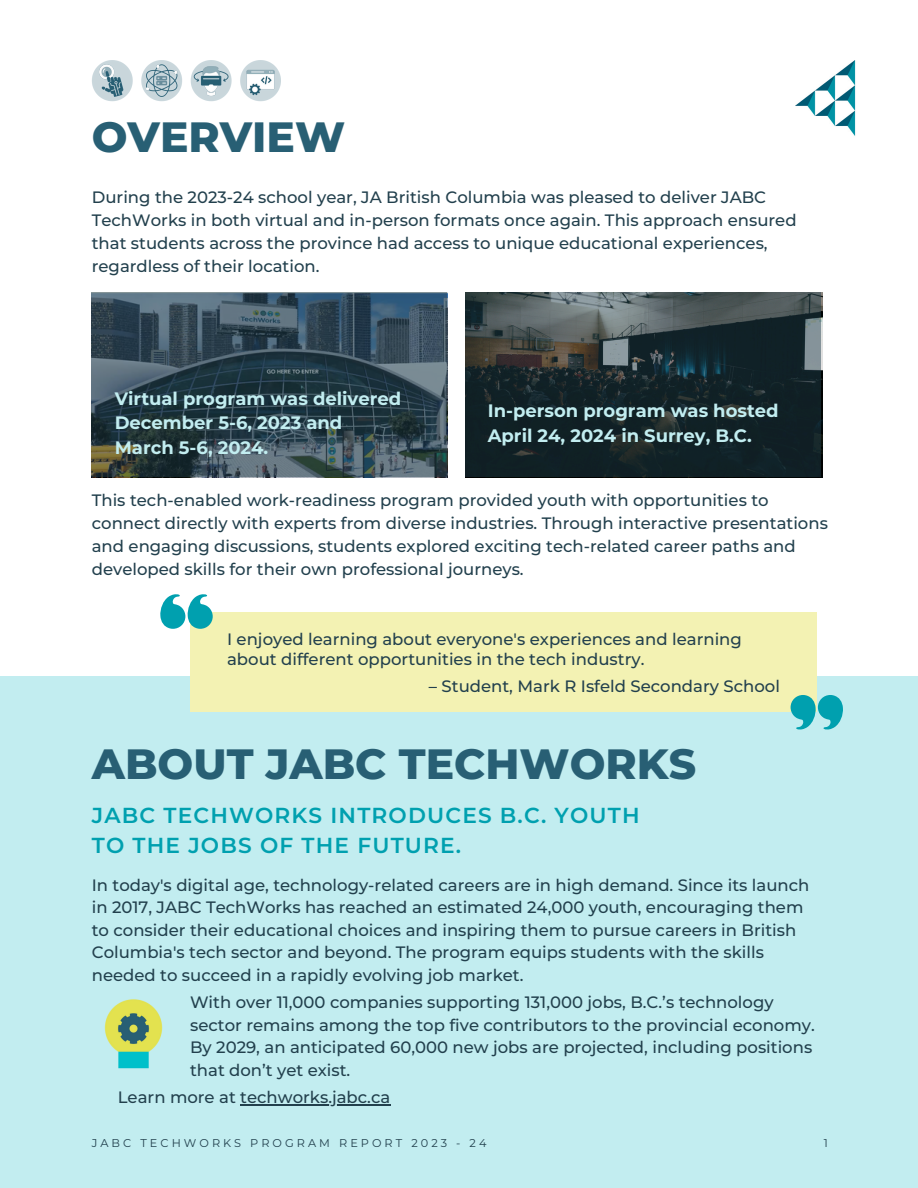
<style>
.page{position:relative;width:918px;height:1188px;background:#fff}
.page>*{position:absolute;margin:0;border:0;box-sizing:border-box;transform-origin:0 0}
.t1{font:800 42.3px "Montserrat";color:#285f74}
.t2{font:600 21.75px/29.7px "Montserrat";letter-spacing:.055em;color:#00a0af}
.t3{font:700 18px/24.8px "Montserrat";color:#c2edf0}
.t4{font:500 16.5px/22.5px "Montserrat";color:#22404d}
.t5{font:11.25px "Montserrat";letter-spacing:.27em;color:#22404d}
</style>
<div class="page">
<img style="left:92px;top:61px;width:188px;height:41px">
<svg style="left:92px;top:293px;width:355px;height:184px;background:#354a55"></svg>
<svg style="left:465px;top:293px;width:355px;height:184px;background:#263438"></svg>
<div style="left:0;top:676px;width:918px;height:512px;background:#c2edf0"></div>
<img style="left:104px;top:999px;width:59px;height:70px">
<hr style="left:240px;top:1104px;width:150px;height:1px;background:#22404d">
<div style="left:190px;top:612px;width:627px;height:100px;background:#f3f2b3"></div>
<svg style="left:791px;top:695px;width:52px;height:35px"></svg>
<svg style="left:160px;top:594px;width:53px;height:35px"></svg>
<img style="left:795px;top:61px;width:61px;height:75px">
<h1 class="t1" style="left:92px;top:111px;width:255px">OVERVIEW</h1>
<p class="t4" style="left:92px;top:186px;width:706px;line-height:23px">During the 2023-24 school year, JA British Columbia was pleased to deliver JABC TechWorks in both virtual and in-person formats once again. This approach ensured that students across the province had access to unique educational experiences, regardless of their location.</p>
<p class="t3" style="left:115px;top:386px;width:288px">Virtual program was delivered<br>December 5-6, 2023 and<br>March 5-6, 2024.</p>
<p class="t4" style="left:92px;top:488px;width:738px;line-height:23px">This tech-enabled work-readiness program provided youth with opportunities to connect directly with experts from diverse industries. Through interactive presentations and engaging discussions, students explored exciting tech-related career paths and developed skills for their own professional journeys.</p>
<h3 class="t3" style="left:488px;top:398px;width:292px">In-person program was hosted<br>April 24, 2024 in Surrey, B.C.</h3>
<h3 class="t4" style="left:227px;top:629px;width:516px;line-height:20.1px">I enjoyed learning about everyone's experiences and learning about different opportunities in the tech industry.</h3>
<h3 class="t4" style="left:429px;top:675px;width:353px">– Student, Mark R Isfeld Secondary School</h3>
<h2 class="t1" style="left:92px;top:738px;width:606px">ABOUT JABC TECHWORKS</h2>
<p class="t2" style="left:92px;top:800px;width:549px">JABC TECHWORKS INTRODUCES B.C. YOUTH<br>TO THE JOBS OF THE FUTURE.</p>
<h1 class="t4" style="left:92px;top:873px;width:719px">In today's digital age, technology-related careers are in high demand. Since its launch in 2017, JABC TechWorks has reached an estimated 24,000 youth, encouraging them to consider their educational choices and inspiring them to pursue careers in British Columbia's tech sector and beyond. The program equips students with the skills needed to succeed in a rapidly evolving job market.</h1>
<p class="t4" style="left:190px;top:991px;width:626px">With over 11,000 companies supporting 131,000 jobs, B.C.’s technology sector remains among the top five contributors to the provincial economy.<br>By 2029, an anticipated 60,000 new jobs are projected, including positions that don’t yet exist.</p>
<h3 class="t4" style="left:118px;top:1086px;width:274px">Learn more at techworks.jabc.ca</h3>
<h3 class="t5" style="left:92px;top:1136px;width:396px">JABC TECHWORKS PROGRAM REPORT 2023 - 24</h3>
<h3 class="t5" style="left:824px;top:1136px;width:6px">1</h3>
</div>
